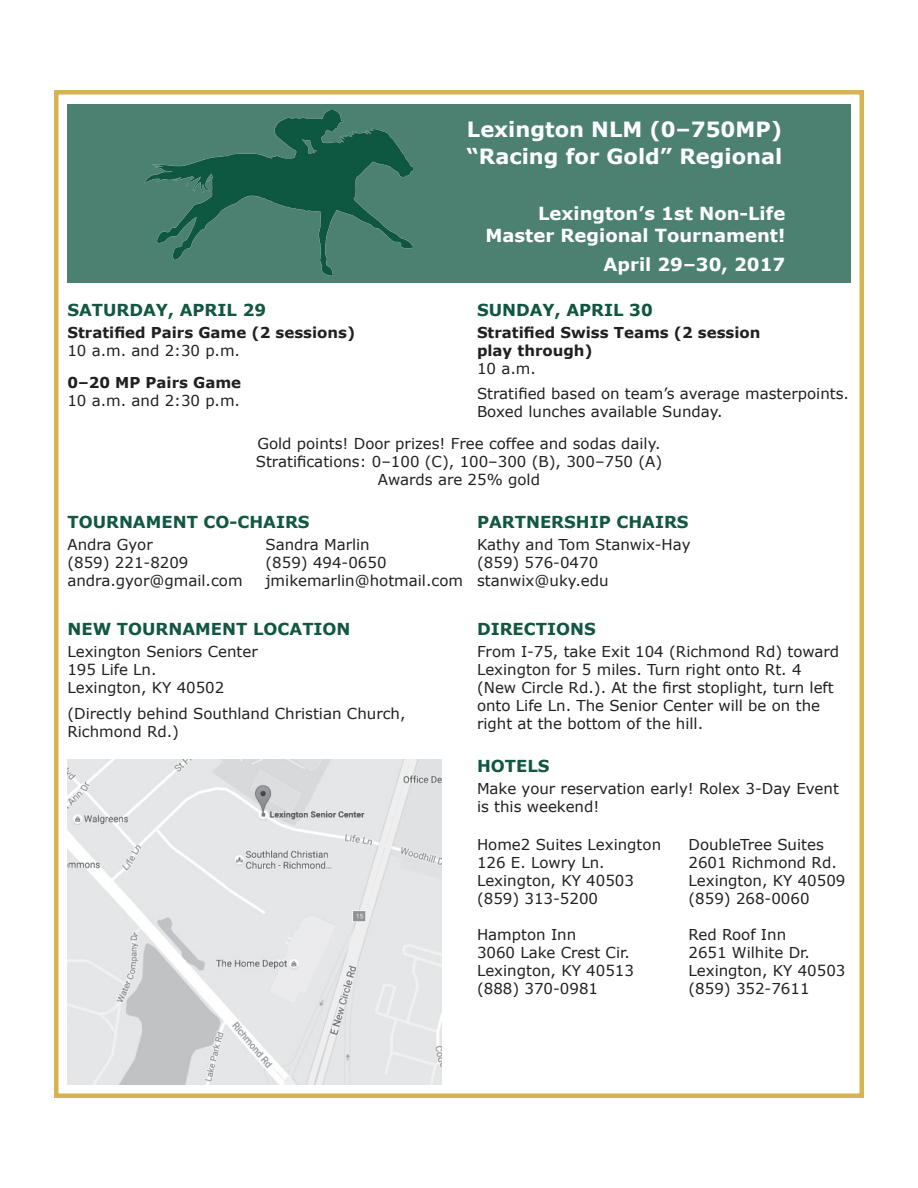
<style>
.page{position:relative;width:918px;height:1188px;background:#fff}
.page>*{position:absolute;margin:0;border:0;box-sizing:border-box;transform-origin:0 0}
.header_1{font:700 21px "Verdana";color:#fff}
.header_1-2{font:700 18px/21.6px "Verdana";color:#fff;text-align:right}
.header_2{font:700 18px "Verdana";color:#fff}
.header_2-2{font:700 16.5px "Verdana";color:#115742}
.header_2-3{font:700 16.5px "Verdana";color:#0f5641}
.t1{font:15px/18px "Verdana";color:#231f20}
.t2{font:700 15px/18px "Verdana";color:#231f20}
.s1{font-weight:400}
</style>
<div class="page">
<div style="left:54px;top:90px;width:810px;height:1008px;border:4px solid #d7b451"></div>
<div style="left:67px;top:105px;width:784px;height:178px;background:#4c8171"></div>
<img style="left:145px;top:110px;width:267px;height:166px">
<img style="left:67px;top:760px;width:374px;height:324px">
<p class="header_1" style="left:467px;top:115px;width:317px">Lexington NLM (0–750MP)</p>
<p class="header_1" style="left:467px;top:142px;width:317px">“Racing for Gold” Regional</p>
<p class="header_1-2" style="left:486px;top:202px;width:301px">Lexington’s 1st Non-Life<br>Master Regional Tournament!</p>
<p class="header_2" style="left:604px;top:251px;width:183px">April 29–30, 2017</p>
<p class="header_2-2" style="left:67px;top:298px;width:200px">SATURDAY, APRIL 29</p>
<p class="header_2-3" style="left:477px;top:298px;width:177px">SUNDAY, APRIL 30</p>
<p class="t2" style="left:67px;top:323px;width:289px">Stratified Pairs Game (2 sessions)</p>
<p class="t1" style="left:67px;top:341px;width:174px">10 a.m. and 2:30 p.m.</p>
<p class="t2" style="left:67px;top:374px;width:175px">0–20 MP Pairs Game</p>
<p class="t1" style="left:67px;top:392px;width:174px">10 a.m. and 2:30 p.m.</p>
<p class="t2" style="left:477px;top:323px;width:285px">Stratified Swiss Teams (2 session play through)<br><span class="s1">10 a.m.</span></p>
<p class="t1" style="left:477px;top:385px;width:374px">Stratified based on team’s average masterpoints.<br>Boxed lunches available Sunday.</p>
<p class="t1" style="left:257px;top:434px;width:405px">Gold points! Door prizes! Free coffee and sodas daily.</p>
<p class="t1" style="left:256px;top:452px;width:408px">Stratifications: 0–100 (C), 100–300 (B), 300–750 (A)</p>
<p class="t1" style="left:378px;top:470px;width:164px">Awards are 25% gold</p>
<p class="header_2-2" style="left:67px;top:510px;width:244px">TOURNAMENT CO-CHAIRS</p>
<p class="header_2-2" style="left:477px;top:510px;width:213px">PARTNERSHIP CHAIRS</p>
<p class="t1" style="left:67px;top:535px;width:87px">Andra Gyor</p>
<p class="t1" style="left:67px;top:553px;width:123px">(859) 221-8209</p>
<p class="t1" style="left:67px;top:571px;width:177px">andra.gyor@gmail.com</p>
<p class="t1" style="left:266px;top:535px;width:106px">Sandra Marlin</p>
<p class="t1" style="left:266px;top:553px;width:123px">(859) 494-0650</p>
<p class="t1" style="left:266px;top:571px;width:199px">jmikemarlin@hotmail.com</p>
<p class="header_2-2" style="left:67px;top:618px;width:285px">NEW TOURNAMENT LOCATION</p>
<p class="t1" style="left:67px;top:643px;width:192px">Lexington Seniors Center</p>
<p class="t1" style="left:67px;top:661px;width:91px">195 Life Ln.</p>
<p class="t1" style="left:67px;top:679px;width:158px">Lexington, KY 40502</p>
<p class="t1" style="left:67px;top:704px;width:340px">(Directly behind Southland Christian Church,<br>Richmond Rd.)</p>
<p class="t1" style="left:477px;top:535px;width:215px">Kathy and Tom Stanwix-Hay</p>
<p class="t1" style="left:477px;top:553px;width:123px">(859) 576-0470</p>
<p class="t1" style="left:477px;top:571px;width:133px">stanwix@uky.edu</p>
<p class="header_2-2" style="left:477px;top:618px;width:120px">DIRECTIONS</p>
<p class="t1" style="left:477px;top:643px;width:364px">From I-75, take Exit 104 (Richmond Rd) toward Lexington for 5 miles. Turn right onto Rt. 4 (New Circle Rd.). At the first stoplight, turn left onto Life Ln. The Senior Center will be on the right at the bottom of the hill.</p>
<p class="header_2-2" style="left:477px;top:755px;width:74px">HOTELS</p>
<p class="t1" style="left:477px;top:780px;width:363px">Make your reservation early! Rolex 3-Day Event is this weekend!</p>
<p class="t1" style="left:477px;top:835px;width:186px">Home2 Suites Lexington</p>
<p class="t1" style="left:477px;top:853px;width:129px">126 E. Lowry Ln.</p>
<p class="t1" style="left:477px;top:871px;width:158px">Lexington, KY 40503</p>
<p class="t1" style="left:477px;top:889px;width:123px">(859) 313-5200</p>
<p class="t1" style="left:477px;top:925px;width:101px">Hampton Inn</p>
<p class="t1" style="left:477px;top:943px;width:154px">3060 Lake Crest Cir.</p>
<p class="t1" style="left:477px;top:961px;width:158px">Lexington, KY 40513</p>
<p class="t1" style="left:477px;top:979px;width:123px">(888) 370-0981</p>
<p class="t1" style="left:688px;top:835px;width:137px">DoubleTree Suites</p>
<p class="t1" style="left:688px;top:853px;width:150px">2601 Richmond Rd.</p>
<p class="t1" style="left:688px;top:871px;width:158px">Lexington, KY 40509</p>
<p class="t1" style="left:688px;top:889px;width:123px">(859) 268-0060</p>
<p class="t1" style="left:688px;top:925px;width:99px">Red Roof Inn</p>
<p class="t1" style="left:688px;top:943px;width:123px">2651 Wilhite Dr.</p>
<p class="t1" style="left:688px;top:961px;width:158px">Lexington, KY 40503</p>
<p class="t1" style="left:688px;top:979px;width:123px">(859) 352-7611</p>
</div>
